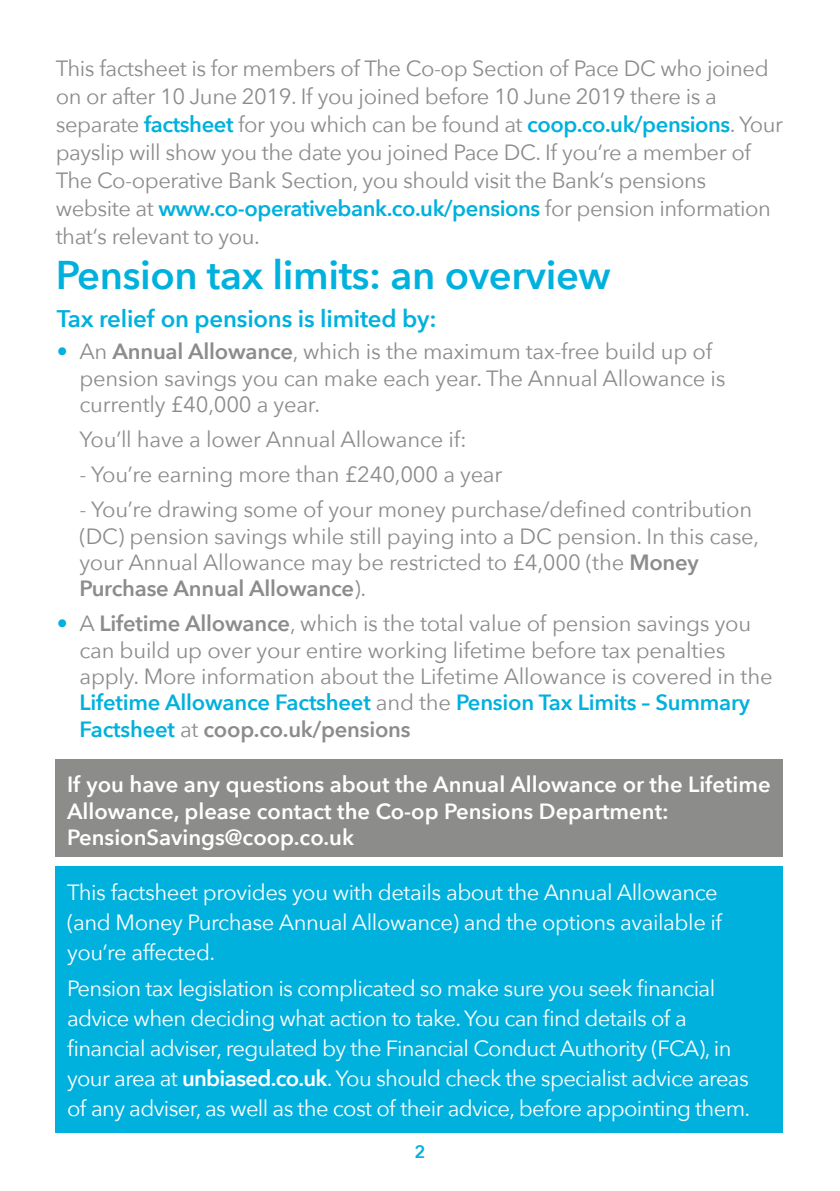
<style>
.page{position:relative;width:840px;height:1191px;background:#fff}
.page>*{position:absolute;margin:0;border:0;box-sizing:border-box;transform-origin:0 0}
.t1{font:600 40px "Avenir Next";letter-spacing:-.01em;color:#00b1dd}
.t2{font:600 24px "Avenir Next";letter-spacing:-.01em;color:#00b1dd}
.t3{font:22px/26.4px "Avenir Next";letter-spacing:-.01em;color:#8c8c8b}
.t4{font:22px/30px "Avenir Next";letter-spacing:-.03em;color:#fff}
.t5{font:600 22px/26.4px "Avenir Next";color:#fff}
.t6{font:600 18px "Avenir Next";color:#00b1dd}
.s1{font-weight:600;color:#00b1dd}
.s2{color:#00b1dd}
.s3{font-weight:600}
</style>
<div class="page">
<div style="left:56px;top:866px;width:726px;height:266px;background:#00b1dd"></div>
<div style="left:56px;top:759px;width:726px;height:97px;background:#8c8c8b"></div>
<p class="t3" style="left:56px;top:53px;width:728px;line-height:28px">This factsheet is for members of The Co-op Section of Pace DC who joined on or after 10 June 2019. If you joined before 10 June 2019 there is a separate <span class="s1">factsheet</span> for you which can be found at <span class="s1">coop.co.uk/pensions</span>. Your payslip will show you the date you joined Pace DC. If you‘re a member of The Co-operative Bank Section, you should visit the Bank‘s pensions website at <span class="s1">www.co-operativebank.co.uk/pensions</span> for pension information that‘s relevant to you.</p>
<h1 class="t1" style="left:56px;top:240px;width:556px">Pension tax limits: an overview</h1>
<p class="t2" style="left:57px;top:298px;width:381px">Tax relief on pensions is limited by:</p>
<p class="t3" style="left:79px;top:338px;width:647px;text-indent:-23px"><span class="s2">•</span> An <span class="s3">Annual Allowance</span>, which is the maximum tax-free build up of pension savings you can make each year. The Annual Allowance is currently £40,000 a year.</p>
<p class="t3" style="left:79px;top:425px;width:388px">You’ll have a lower Annual Allowance if:</p>
<p class="t3" style="left:79px;top:460px;width:424px">- You’re earning more than £240,000 a year</p>
<p class="t3" style="left:79px;top:495px;width:681px">- You’re drawing some of your money purchase/defined contribution (DC) pension savings while still paying into a DC pension. In this case, your Annual Allowance may be restricted to £4,000 (the <span class="s3">Money Purchase Annual Allowance</span>).</p>
<p class="t3" style="left:79px;top:609px;width:694px;text-indent:-23px"><span class="s2">•</span> A <span class="s3">Lifetime Allowance</span>, which is the total value of pension savings you can build up over your entire working lifetime before tax penalties apply. More information about the Lifetime Allowance is covered in the <span class="s1">Lifetime Allowance Factsheet</span> and the <span class="s1">Pension Tax Limits – Summary Factsheet</span> at <span class="s3">coop.co.uk/pensions</span></p>
<p class="t5" style="left:67px;top:771px;width:704px">If you have any questions about the Annual Allowance or the Lifetime<br>Allowance, please contact the Co-op Pensions Department:<br>PensionSavings@coop.co.uk</p>
<p class="t4" style="left:67px;top:876px;width:656px">This factsheet provides you with details about the Annual Allowance (and Money Purchase Annual Allowance) and the options available if you’re affected.</p>
<p class="t4" style="left:67px;top:972px;width:684px">Pension tax legislation is complicated so make sure you seek financial advice when deciding what action to take. You can find details of a financial adviser, regulated by the Financial Conduct Authority (FCA), in your area at <span class="s3">unbiased.co.uk</span>. You should check the specialist advice areas of any adviser, as well as the cost of their advice, before appointing them.</p>
<p class="t6" style="left:414px;top:1136px;width:12px">2</p>
</div>
